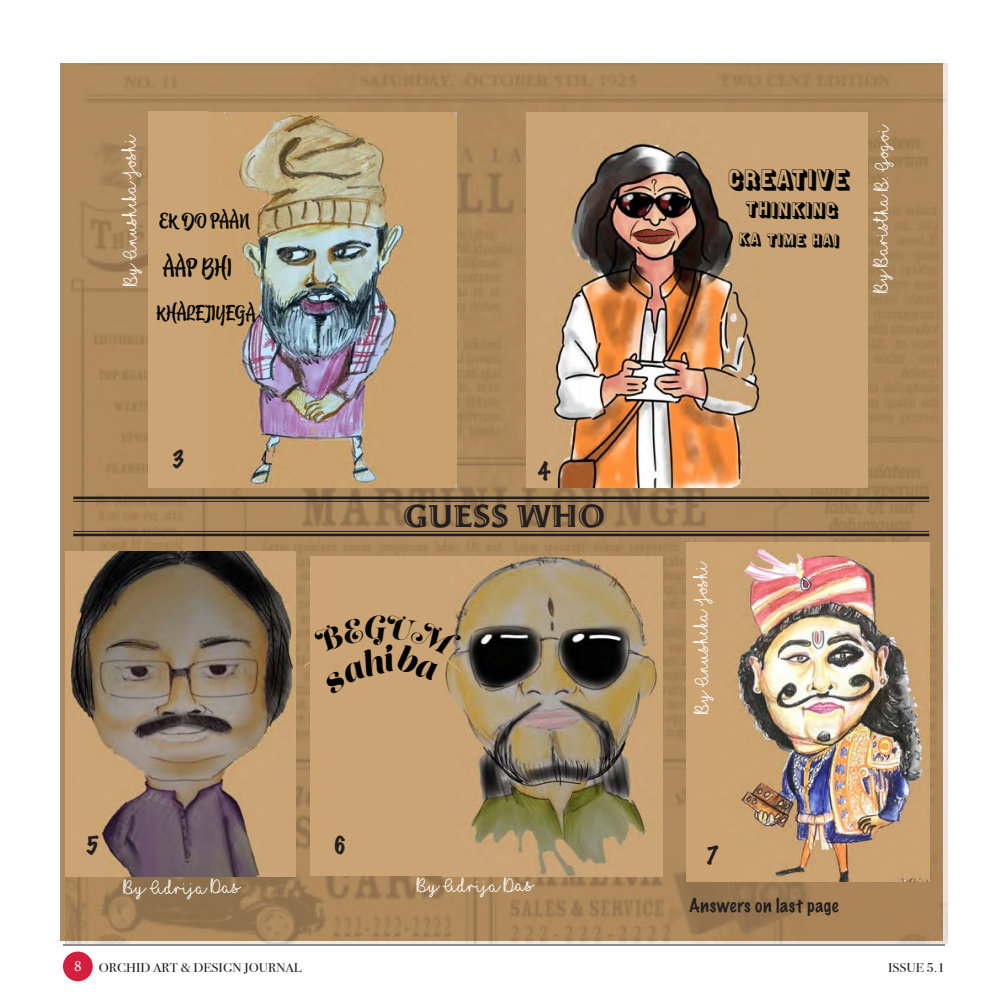
<style>
.page{position:relative;width:1008px;height:1008px;background:#fff}
.page>*{position:absolute;margin:0;border:0;box-sizing:border-box;transform-origin:0 0}
.t1{font:900 31.5px "Angie Open Pro";color:#231f20}
.t2{font:24.5px "WTR Gothic Open Shaded";color:#040503}
.t3{font:22.75px "Atocha Caps";letter-spacing:-.005em;color:#040503}
.t4{font:100 22.75px "Marker Felt";color:#231f20}
.t5{font:21px "I Love Glitter";color:#fff}
.t6{font:19.25px "Atocha Caps";color:#040503}
.t7{font:19.25px "WTR Gothic Open Shaded";color:#040503}
.t8{font:100 17.5px "Marker Felt";letter-spacing:.04em;color:#231f20}
.t9{font:15.75px "WTR Gothic Open Shaded";color:#040503}
.t10{font:12.6px "Bodoni Svty Two ITCTT";color:#231f20;scale:1.11 1}
.s1{font-family:"Minion Pro";font-size:15.75px;color:#fff}
</style>
<div class="page">
<div style="left:63px;top:952px;width:30px;height:29px;background:#d41e3d;border-radius:50%"></div>
<hr style="left:63px;top:945px;width:882px;height:1px;background:#231f20">
<img style="left:65px;top:64px;width:882px;height:879px">
<img style="left:209px;top:112px;width:248px;height:376px">
<img style="left:526px;top:112px;width:236px;height:376px">
<img style="left:66px;top:551px;width:229px;height:325px">
<img style="left:444px;top:556px;width:218px;height:320px">
<img style="left:687px;top:543px;width:243px;height:338px">
<div style="left:148px;top:112px;width:61px;height:376px;background:#caa475"></div>
<div style="left:762px;top:112px;width:106px;height:376px;background:#caa475"></div>
<div style="left:310px;top:556px;width:134px;height:320px;background:#caa475"></div>
<hr style="left:73px;top:497px;width:856px;height:2px;background:#231f20">
<hr style="left:73px;top:501px;width:856px;height:1px;background:#231f20">
<hr style="left:73px;top:534px;width:856px;height:2px;background:#231f20">
<hr style="left:73px;top:531px;width:856px;height:1px;background:#231f20">
<svg style="left:302px;top:614px;width:162px;height:95px"></svg>
<p class="t5" style="left:118px;top:286px;width:154px;rotate:-90deg">By Anushcka Joshi</p>
<p class="t5" style="left:870px;top:293px;width:170px;rotate:-90deg">By Baristha B. Gogoi</p>
<p class="t2" style="left:728px;top:169px;width:124px">CREATIVE</p>
<p class="t7" style="left:746px;top:201px;width:94px;rotate:1deg">THINKING</p>
<p class="t6" style="left:159px;top:206px;width:92px">EK DO PAAN</p>
<p class="t3" style="left:163px;top:250px;width:71px">AAP BHI</p>
<p class="t6" style="left:157px;top:297px;width:101px;rotate:1deg">KHALEJIYEGA</p>
<p class="t9" style="left:739px;top:232px;width:103px;rotate:1deg">KA TIME HAI</p>
<p class="t4" style="left:172px;top:441px;width:14px">3</p>
<p class="t4" style="left:538px;top:454px;width:14px">4</p>
<p class="t1" style="left:403px;top:493px;width:203px">GUESS WHO</p>
<p class="t4" style="left:86px;top:827px;width:14px">5</p>
<p class="t4" style="left:333px;top:827px;width:14px">6</p>
<p class="t5" style="left:124px;top:876px;width:119px">By Adrija Das</p>
<p class="t5" style="left:417px;top:874px;width:119px">By Adrija Das</p>
<p class="t5" style="left:690px;top:714px;width:154px;rotate:-90deg">By Anushcka Joshi</p>
<p class="t4" style="left:706px;top:838px;width:14px">7</p>
<p class="t8" style="left:689px;top:891px;width:151px">Answers on last page</p>
<p class="t10" style="left:74px;top:957px;width:207px"><span class="s1">8</span> ORCHID ART &amp; DESIGN JOURNAL</p>
<p class="t10" style="left:888px;top:957px;width:53px">ISSUE 5.1</p>
</div>
